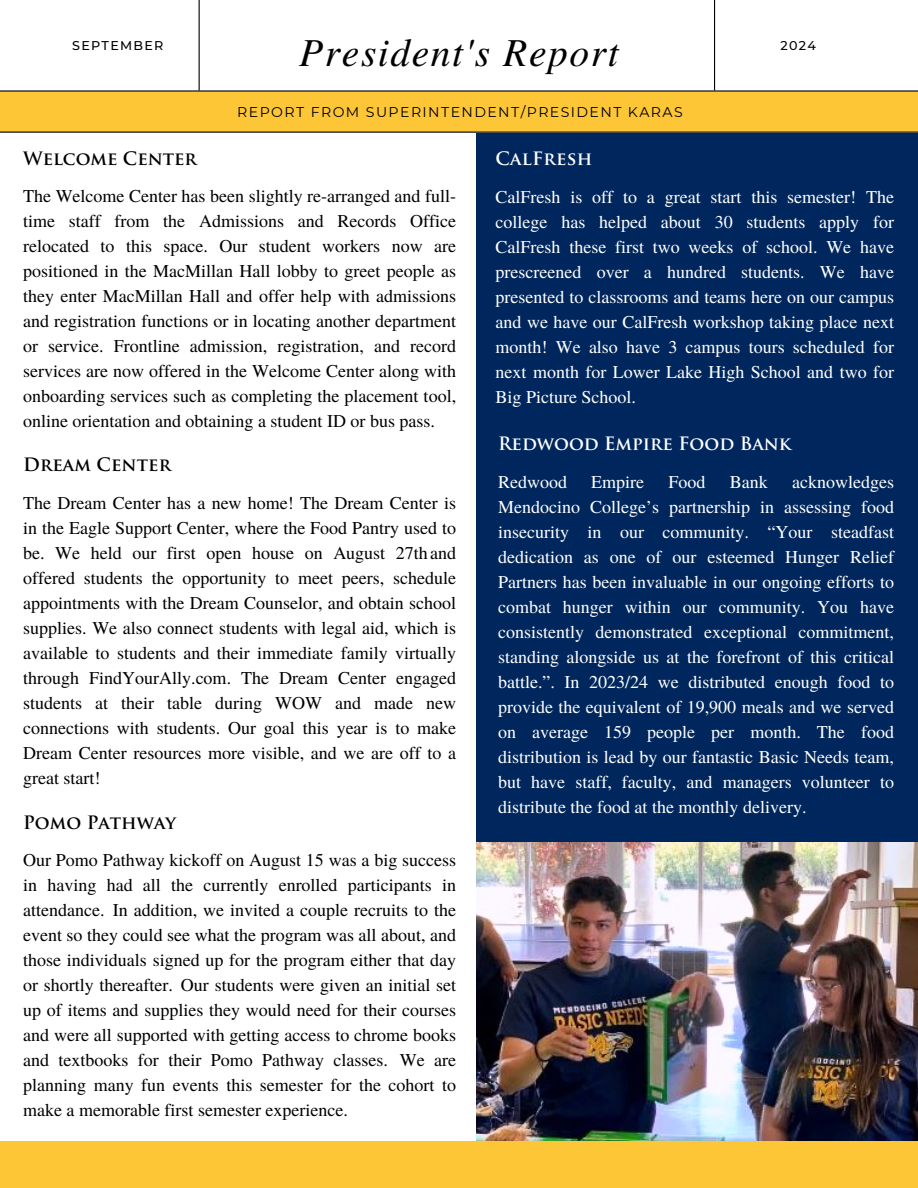
<style>
.page{position:relative;width:918px;height:1188px;background:#fff}
.page>*{position:absolute;margin:0;border:0;box-sizing:border-box;transform-origin:0 0}
.t1{font:italic 39.45px "Te X Gyre Termes";letter-spacing:.04em;color:#000}
.t2{font:18px/25px "Te X Gyre Termes";color:#000;text-align:justify}
.t3{font:18px/25px "Te X Gyre Termes";color:#fff;text-align:justify}
.t4{font:700 18px "Trajan Pro";color:#000}
.t5{font:700 18px "Trajan Pro";color:#fff}
.t6{font:14.1px "Montserrat";letter-spacing:.1em;color:#000}
.t7{font:500 12.75px "Montserrat";letter-spacing:.1em;color:#000}
</style>
<div class="page">
<div style="left:0;top:92px;width:918px;height:40px;background:#fdc636"></div>
<hr style="left:0;top:90px;width:918px;height:2px;background:#000">
<hr style="left:199px;top:0;width:1px;height:90px;background:#000">
<hr style="left:714px;top:0;width:1px;height:90px;background:#000">
<div style="left:477px;top:133px;width:441px;height:1009px;background:#00275d"></div>
<div style="left:0;top:1141px;width:918px;height:47px;background:#fdc636"></div>
<hr style="left:0;top:132px;width:918px;height:1px;background:#000">
<img style="left:477px;top:842px;width:441px;height:298px">
<h4 class="t1" style="left:299px;top:24px;width:321px">President's Report</h4>
<p class="t6" style="left:237px;top:104px;width:447px">REPORT FROM SUPERINTENDENT/PRESIDENT KARAS</p>
<p class="t7" style="left:72px;top:38px;width:93px">SEPTEMBER</p>
<h2 class="t7" style="left:781px;top:38px;width:37px">2024</h2>
<h3 class="t4" style="left:23px;top:151px;width:175px">Welcome Center</h3>
<p class="t2" style="left:23px;top:183px;width:435px">The Welcome Center has been slightly re-arranged and full&shy;time staff from the Admissions and Records Office relocated to this space. Our student workers now are positioned in the MacMillan Hall lobby to greet people as they enter MacMillan Hall and offer help with admissions and registration functions or in locating another department or service. Frontline admission, registration, and record services are now offered in the Welcome Center along with onboarding services such as completing the placement tool, online orientation and obtaining a student ID or bus pass.</p>
<h2 class="t4" style="left:23px;top:458px;width:149px">Dream Center</h2>
<h3 class="t2" style="left:23px;top:489px;width:435px">The Dream Center has a new home! The Dream Center is in the Eagle Support Center, where the Food Pantry used to be. We held our first open house on August 27thand offered students the opportunity to meet peers, schedule appointments with the Dream Counselor, and obtain school supplies. We also connect students with legal aid, which is available to students and their immediate family virtually through FindYourAlly.com. The Dream Center engaged students at their table during WOW and made new connections with students. Our goal this year is to make Dream Center resources more visible, and we are off to a great start!</h3>
<h2 class="t4" style="left:23px;top:815px;width:154px">Pomo Pathway</h2>
<h3 class="t2" style="left:23px;top:847px;width:435px">Our Pomo Pathway kickoff on August 15 was a big success in having had all the currently enrolled participants in attendance. In addition, we invited a couple recruits to the event so they could see what the program was all about, and those individuals signed up for the program either that day or shortly thereafter. Our students were given an initial set up of items and supplies they would need for their courses and were all supported with getting access to chrome books and textbooks for their Pomo Pathway classes. We are planning many fun events this semester for the cohort to make a memorable first semester experience.</h3>
<p class="t5" style="left:496px;top:151px;width:98px">CalFresh</p>
<h2 class="t3" style="left:496px;top:183px;width:400px">CalFresh is off to a great start this semester! The college has helped about 30 students apply for CalFresh these first two weeks of school. We have prescreened over a hundred students. We have presented to classrooms and teams here on our campus and we have our CalFresh workshop taking place next month! We also have 3 campus tours scheduled for next month for Lower Lake High School and two for Big Picture School.</h2>
<h2 class="t5" style="left:498px;top:437px;width:295px">Redwood Empire Food Bank</h2>
<h3 class="t3" style="left:498px;top:468px;width:70px">Redwood</h3>
<h3 class="t3" style="left:591px;top:468px;width:54px">Empire</h3>
<h3 class="t3" style="left:669px;top:468px;width:39px">Food</h3>
<h3 class="t3" style="left:730px;top:468px;width:39px">Bank</h3>
<h3 class="t3" style="left:498px;top:468px;width:397px;text-indent:294px">acknowledges Mendocino College’s partnership in assessing food insecurity in our community. “Your steadfast dedication as one of our esteemed Hunger Relief Partners has been invaluable in our ongoing efforts to combat hunger within our community. You have consistently demonstrated exceptional commitment, standing alongside us at the forefront of this critical battle.”. In 2023/24 we distributed enough food to provide the equivalent of 19,900 meals and we served on average 159 people per month. The food distribution is lead by our fantastic Basic Needs team, but have staff, faculty, and managers volunteer to distribute the food at the monthly delivery.</h3>
</div>
